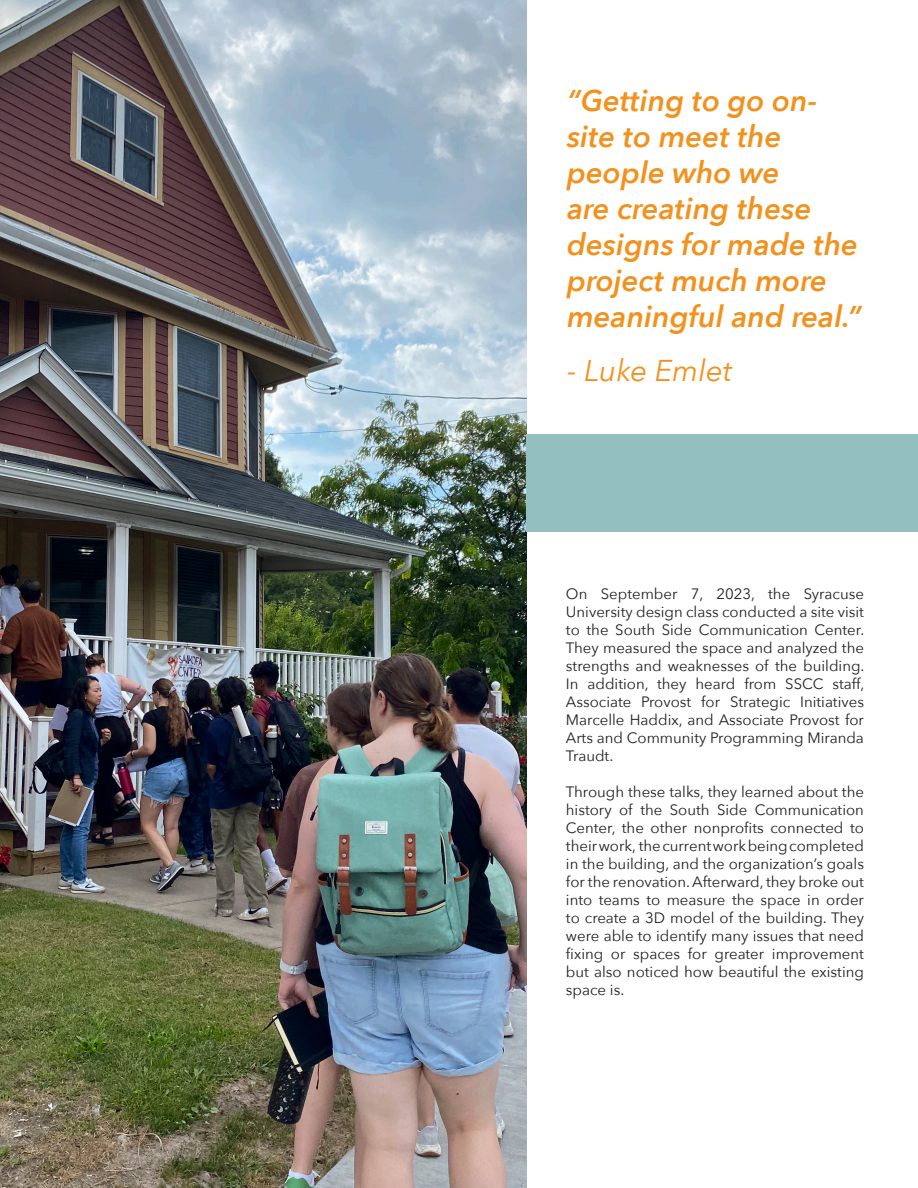
<style>
.page{position:relative;width:918px;height:1188px;background:#fff}
.page>*{position:absolute;margin:0;border:0;box-sizing:border-box;transform-origin:0 0}
.t1{font:italic 600 30px/36px "Avenir Next";color:#f2921d}
.t2{font:italic 30px "Avenir Next";color:#f2921d}
.t3{font:15px/18px "Avenir Next";color:#231f20;text-align:justify}
</style>
<div class="page">
<img style="left:0;top:0;width:527px;height:1188px">
<div style="left:527px;top:434px;width:391px;height:98px;background:#93bfbf"></div>
<p class="t1" style="left:567px;top:82px;width:296px">“Getting to go on&shy;site to meet the people who we<br>are creating these designs for made the project much more meaningful and real.”</p>
<p class="t2" style="left:567px;top:345px;width:167px">- Luke Emlet</p>
<p class="t3" style="left:566px;top:584px;width:300px">On September 7, 2023, the Syracuse University design class conducted a site visit to the South Side Communication Center.<br>They measured the space and analyzed the strengths and weaknesses of the building.<br>In addition, they heard from SSCC staff, Associate Provost for Strategic Initiatives Marcelle Haddix, and Associate Provost for Arts and Community Programming Miranda Traudt.</p>
<p class="t3" style="left:566px;top:782px;width:300px">Through these talks, they learned about the history of the South Side Communication Center, the other nonprofits connected to their work, the current work being completed in the building, and the organization’s goals for the renovation. Afterward, they broke out into teams to measure the space in order to create a 3D model of the building. They were able to identify many issues that need fixing or spaces for greater improvement but also noticed how beautiful the existing space is.</p>
</div>
